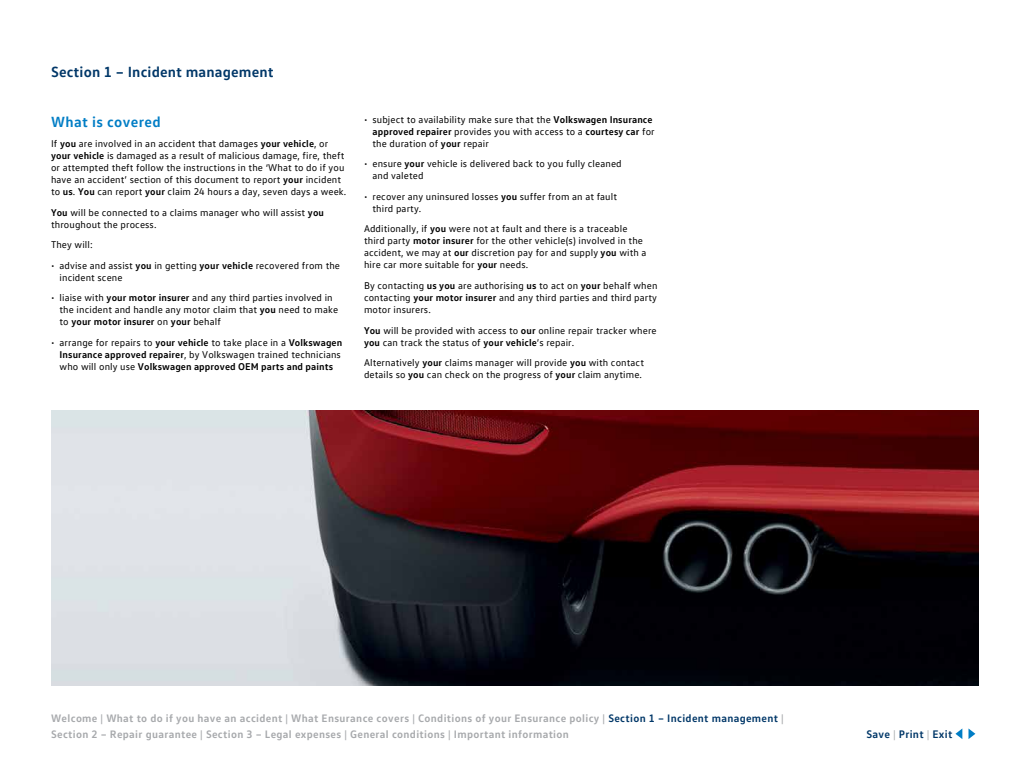
<style>
.page{position:relative;width:1024px;height:769px;background:#fff}
.page>*{position:absolute;margin:0;border:0;box-sizing:border-box;transform-origin:0 0}
.t1{font:700 15px "VW Text";letter-spacing:.01em;color:#003768}
.t2{font:700 15px "VW Text";letter-spacing:.025em;color:#007dc5}
.t3{font:700 11.2px "VW Text";letter-spacing:.025em;color:#003768}
.t4{font:700 11px/16px "VW Text";letter-spacing:.03em;color:#a7a9ac}
.t5{font:10px/12px "VW Text";letter-spacing:.01em;color:#000}
.t6{font:700 10px/12px "VW Text";letter-spacing:.01em;color:#000}
.s1{font-weight:700}
.s2{font-weight:400}
.s3{color:#003768}
.s4{font-weight:400;color:#a7a9ac}
</style>
<div class="page">
<svg style="left:968px;top:728px;width:7px;height:10px"></svg>
<svg style="left:955px;top:729px;width:7px;height:9px"></svg>
<img style="left:51px;top:410px;width:927px;height:275px">
<h1 class="t1" style="left:51px;top:62px;width:224px">Section 1 – Incident management</h1>
<h1 class="t2" style="left:51px;top:112px;width:111px">What is covered</h1>
<p class="t5" style="left:51px;top:137px;width:297px">If <span class="s1">you</span> are involved in an accident that damages <span class="s1">your vehicle</span>, or <span class="s1">your vehicle</span> is damaged as a result of malicious damage, fire, theft or attempted theft follow the instructions in the ‘What to do if you have an accident’ section of this document to report <span class="s1">your</span> incident to <span class="s1">us</span>. <span class="s1">You</span> can report <span class="s1">your</span> claim 24 hours a day, seven days a week.</p>
<p class="t5" style="left:51px;top:206px;width:274px"><span class="s1">You</span> will be connected to a claims manager who will assist <span class="s1">you </span>throughout the process.</p>
<p class="t5" style="left:51px;top:238px;width:43px">They will:</p>
<p class="t5" style="left:60px;top:259px;width:282px;text-indent:-8px">• advise and assist <span class="s1">you</span> in getting <span class="s1">your vehicle</span> recovered from the incident scene</p>
<p class="t5" style="left:60px;top:291px;width:280px;text-indent:-9px">• liaise with <span class="s1">your motor insurer</span> and any third parties involved in the incident and handle any motor claim that <span class="s1">you</span> need to make to <span class="s1">your motor insurer</span> on <span class="s1">your</span> behalf</p>
<p class="t6" style="left:60px;top:336px;width:284px;text-indent:-8px"><span class="s2">• arrange for repairs to</span> your vehicle <span class="s2">to take place in a</span> Volkswagen<br>Insurance approved repairer<span class="s2">, by Volkswagen trained technicians who will only use</span> Volkswagen approved OEM parts and paints</p>
<p class="t5" style="left:372px;top:113px;width:284px;text-indent:-9px">• subject to availability make sure that the <span class="s1">Volkswagen Insurance approved repairer</span> provides you with access to a <span class="s1">courtesy car</span> for the duration of <span class="s1">your</span> repair</p>
<p class="t5" style="left:372px;top:157px;width:251px;text-indent:-8px">• ensure <span class="s1">your</span> vehicle is delivered back to you fully cleaned and valeted</p>
<p class="t5" style="left:372px;top:190px;width:246px;text-indent:-8px">• recover any uninsured losses <span class="s1">you</span> suffer from an at fault third party.</p>
<p class="t5" style="left:364px;top:222px;width:284px">Additionally, if <span class="s1">you</span> were not at fault and there is a traceable third party <span class="s1">motor insurer</span> for the other vehicle(s) involved in the accident, we may at <span class="s1">our</span> discretion pay for and supply <span class="s1">you</span> with a hire car more suitable for <span class="s1">your</span> needs.</p>
<p class="t5" style="left:364px;top:279px;width:295px;text-align:justify">By contacting <span class="s1">us you</span> are authorising <span class="s1">us</span> to act on <span class="s1">your</span> behalf when contacting <span class="s1">your motor insurer</span> and any third parties and third party motor insurers.</p>
<p class="t5" style="left:364px;top:323px;width:294px"><span class="s1">You</span> will be provided with access to <span class="s1">our</span> online repair tracker where <span class="s1">you</span> can track the status of <span class="s1">your vehicle</span>’s repair.</p>
<p class="t5" style="left:364px;top:356px;width:281px">Alternatively <span class="s1">your</span> claims manager will provide <span class="s1">you</span> with contact details so <span class="s1">you</span> can check on the progress of <span class="s1">your</span> claim anytime.</p>
<p class="t4" style="left:51px;top:709px;width:734px">Welcome | What to do if you have an accident | What Ensurance covers | Conditions of your Ensurance policy | <span class="s3">Section 1 – Incident management</span> |<br>Section 2 – Repair guarantee | Section 3 – Legal expenses | General conditions | Important information</p>
<p class="t3" style="left:866px;top:726px;width:87px">Save <span class="s4">|</span> Print <span class="s4">|</span> Exit</p>
</div>
